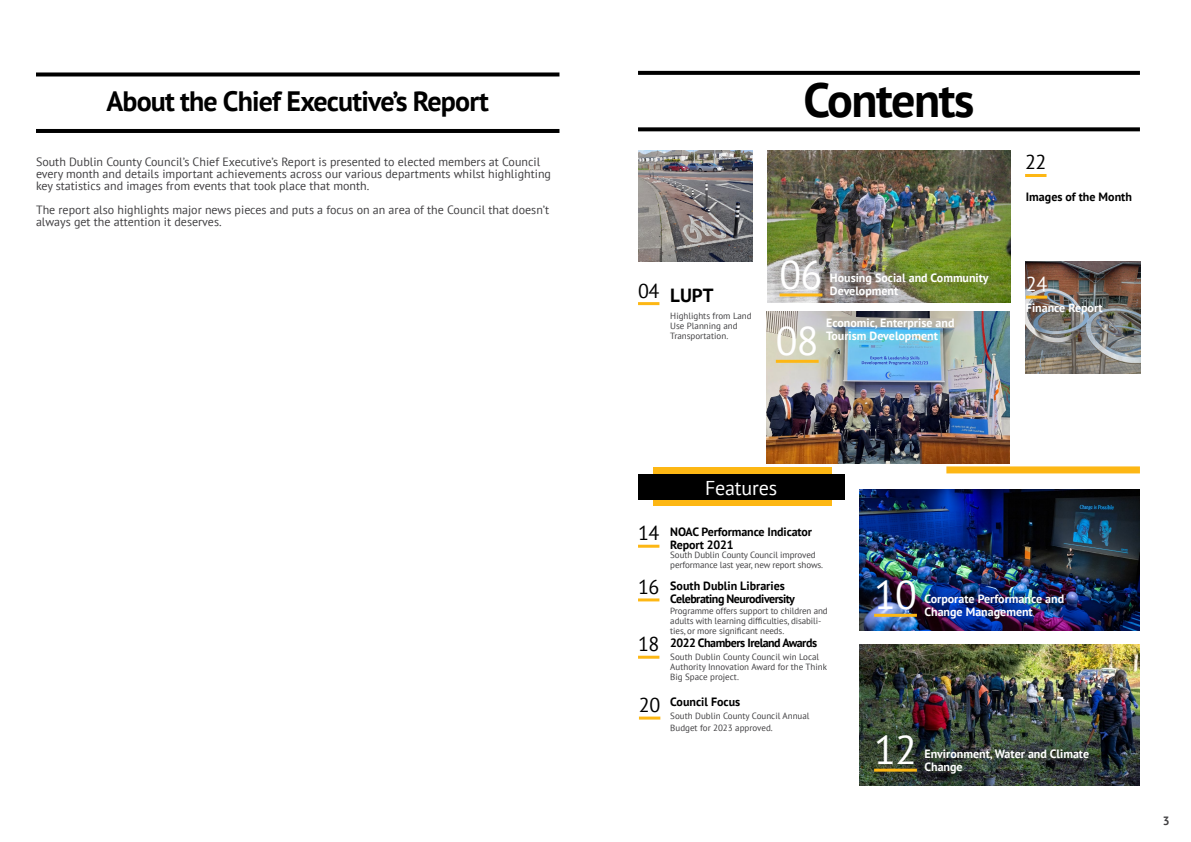
<style>
.page{position:relative;width:1191px;height:842px;background:#fff}
.page>*{position:absolute;margin:0;border:0;box-sizing:border-box;transform-origin:0 0}
.t1{font:700 48px "PT Sans";letter-spacing:-.03em;color:#000}
.t2{font:40px "PT Sans";letter-spacing:-.02em;color:#fff}
.t3{font:700 28px "PT Sans";letter-spacing:-.03em;color:#000}
.t4{font:20px "PT Sans";letter-spacing:-.01em;color:#fff}
.t5{font:20px "PT Sans";color:#000}
.t6{font:700 19px "PT Sans";color:#000}
.t7{font:12px/12px "PT Sans";color:#414042}
.t8{font:700 12px/13px "PT Sans";color:#fff}
.t9{font:700 12px/13px "PT Sans";letter-spacing:-.04em;color:#000}
.t10{font:700 12px/13px "PT Sans";letter-spacing:-.01em;color:#000}
.t11{font:700 12px "PT Sans";color:#414042}
.t12{font:9px/10px "PT Sans";letter-spacing:-.01em;color:#414042}
.s1{font-weight:400;font-size:20px}
</style>
<div class="page">
<img style="left:1026px;top:261px;width:114px;height:112px">
<img style="left:766px;top:312px;width:244px;height:152px">
<img style="left:767px;top:150px;width:244px;height:152px">
<img style="left:638px;top:151px;width:115px;height:110px">
<img style="left:860px;top:490px;width:280px;height:140px">
<img style="left:860px;top:645px;width:280px;height:140px">
<hr style="left:776px;top:360px;width:42px;height:3px;background:#fdb714">
<div style="left:652px;top:468px;width:179px;height:38px;background:#fdb714"></div>
<div style="left:638px;top:474px;width:206px;height:26px;background:#000"></div>
<hr style="left:638px;top:545px;width:21px;height:3px;background:#fdb714">
<hr style="left:874px;top:614px;width:43px;height:3px;background:#fdb714">
<hr style="left:874px;top:769px;width:43px;height:3px;background:#fdb714">
<hr style="left:1025px;top:174px;width:21px;height:3px;background:#fdb714">
<hr style="left:1026px;top:296px;width:21px;height:3px;background:#fdb714">
<hr style="left:638px;top:598px;width:21px;height:3px;background:#fdb714">
<hr style="left:638px;top:656px;width:21px;height:3px;background:#fdb714">
<hr style="left:638px;top:302px;width:21px;height:3px;background:#fdb714">
<svg style="left:638px;top:71px;width:502px;height:4px;fill:#000"></svg>
<svg style="left:638px;top:127px;width:502px;height:4px;fill:#000"></svg>
<div style="left:946px;top:466px;width:194px;height:7px;background:#fdb714"></div>
<hr style="left:779px;top:293px;width:43px;height:3px;background:#fdb714">
<hr style="left:639px;top:716px;width:21px;height:3px;background:#fdb714">
<svg style="left:36px;top:72px;width:523px;height:4px;fill:#000"></svg>
<hr style="left:36px;top:129px;width:523px;height:4px;background:#000">
<h3 class="t3" style="left:106px;top:83px;width:384px">About the Chief Executive’s Report</h3>
<p class="t7" style="left:36px;top:156px;width:516px">South Dublin County Council’s Chief Executive’s Report is presented to elected members at Council every month and details important achievements across our various departments whilst highlighting key statistics and images from events that took place that month.</p>
<h3 class="t7" style="left:36px;top:204px;width:515px">The report also highlights major news pieces and puts a focus on an area of the Council that doesn’t always get the attention it deserves.</h3>
<h1 class="t1" style="left:803px;top:68px;width:173px">Contents</h1>
<h3 class="t6" style="left:638px;top:282px;width:77px"><sup>04</sup> LUPT</h3>
<p class="t12" style="left:670px;top:311px;width:83px">Highlights from Land<br>Use Planning and<br>Transportation.</p>
<h2 class="t2" style="left:779px;top:249px;width:44px">06</h2>
<h3 class="t8" style="left:830px;top:271px;width:160px">Housing Social and Community</h3>
<h3 class="t8" style="left:830px;top:284px;width:70px">Development</h3>
<h2 class="t2" style="left:776px;top:316px;width:44px">08</h2>
<h3 class="t8" style="left:826px;top:316px;width:130px">Economic, Enterprise and<br>Tourism Development</h3>
<h3 class="t5" style="left:1025px;top:150px;width:23px">22</h3>
<h3 class="t10" style="left:1026px;top:190px;width:108px">Images of the Month</h3>
<h3 class="t4" style="left:1026px;top:271px;width:23px">24</h3>
<h3 class="t8" style="left:1026px;top:301px;width:78px">Finance Report</h3>
<h3 class="t4" style="left:705px;top:475px;width:73px">Features</h3>
<h3 class="t10" style="left:670px;top:525px;width:143px;text-indent:-32px"><span class="s1">14</span> NOAC Performance Indicator<br>Report 2021</h3>
<p class="t12" style="left:670px;top:550px;width:154px">South Dublin County Council improved performance last year, new report shows.</p>
<h3 class="t9" style="left:670px;top:579px;width:126px;text-indent:-32px"><span class="s1">16</span> South Dublin Libraries<br>Celebrating Neurodiversity</h3>
<p class="t12" style="left:670px;top:605px;width:159px">Programme offers support to children and adults with learning difficulties, disabili&shy;ties, or more significant needs.</p>
<h3 class="t9" style="left:638px;top:636px;width:181px"><span class="s1">18</span> 2022 Chambers Ireland Awards</h3>
<p class="t12" style="left:670px;top:651px;width:158px">South Dublin County Council win Local<br>Authority Innovation Award for the Think<br>Big Space project.</p>
<h3 class="t10" style="left:639px;top:695px;width:103px"><span class="s1">20</span> Council Focus</h3>
<p class="t12" style="left:670px;top:709px;width:141px;line-height:12px">South Dublin County Council Annual<br>Budget for 2023 approved.</p>
<h2 class="t2" style="left:874px;top:569px;width:44px">10</h2>
<h3 class="t8" style="left:924px;top:592px;width:141px">Corporate Performance and</h3>
<h3 class="t8" style="left:924px;top:605px;width:110px">Change Management</h3>
<h2 class="t2" style="left:874px;top:724px;width:44px">12</h2>
<h3 class="t8" style="left:924px;top:747px;width:166px">Environment, Water and Climate</h3>
<h3 class="t8" style="left:924px;top:760px;width:40px">Change</h3>
<h3 class="t11" style="left:1162px;top:812px;width:8px">3</h3>
</div>
